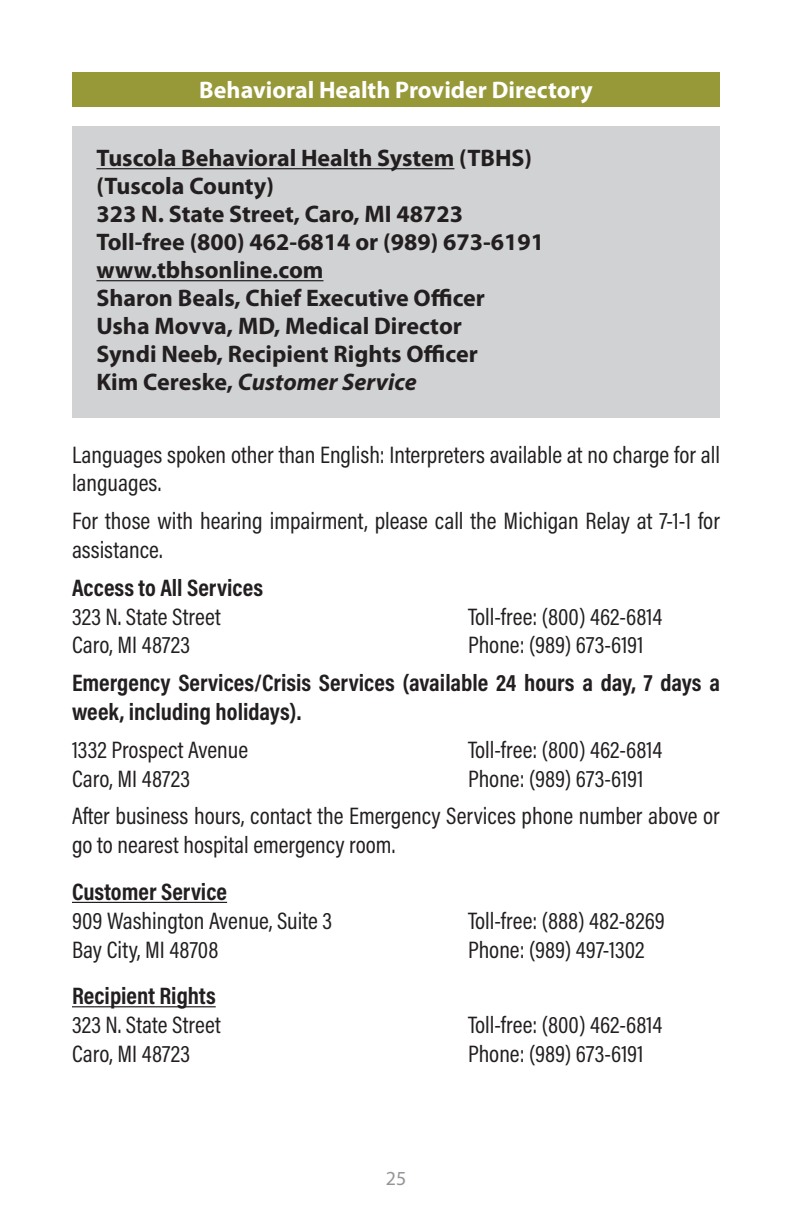
<style>
.page{position:relative;width:792px;height:1224px;background:#fff}
.page>*{position:absolute;margin:0;border:0;box-sizing:border-box;transform-origin:0 0}
.t1{font:24px/28.8px "Acumin Pro Cond";color:#231f20}
.t2{font:700 24px "Myriad Pro";color:#231f20}
.t3{font:700 24px/28.8px "Acumin Pro Cond";color:#231f20}
.t4{font:700 24px "Myriad Pro";color:#fff}
.t5{font:italic 700 24px "Myriad Pro";color:#231f20}
.t6{font:20px "Myriad Pro";color:#939598}
.s1{font-style:normal}
</style>
<div class="page">
<div style="left:72px;top:72px;width:648px;height:35px;background:#979838"></div>
<div style="left:72px;top:127px;width:648px;height:291px;background:#d1d2d4"></div>
<hr style="left:96px;top:168px;width:358px;height:1px;background:#231f20">
<hr style="left:96px;top:280px;width:227px;height:1px;background:#231f20">
<hr style="left:72px;top:902px;width:155px;height:1px;background:#231f20">
<hr style="left:72px;top:1006px;width:144px;height:1px;background:#231f20">
<p class="t4" style="left:199px;top:74px;width:395px">Behavioral Health Provider Directory</p>
<p class="t2" style="left:96px;top:143px;width:437px">Tuscola Behavioral Health System (TBHS)</p>
<p class="t2" style="left:96px;top:171px;width:179px">(Tuscola County)</p>
<p class="t2" style="left:96px;top:199px;width:368px">323 N. State Street, Caro, MI 48723</p>
<p class="t2" style="left:96px;top:227px;width:449px">Toll-free (800) 462-6814 or (989) 673-6191</p>
<p class="t2" style="left:96px;top:255px;width:229px">www.tbhsonline.com</p>
<p class="t2" style="left:96px;top:283px;width:390px">Sharon Beals, Chief Executive Officer</p>
<p class="t2" style="left:96px;top:311px;width:367px">Usha Movva, MD, Medical Director</p>
<p class="t2" style="left:96px;top:339px;width:383px">Syndi Neeb, Recipient Rights Officer</p>
<p class="t5" style="left:96px;top:367px;width:322px"><span class="s1">Kim Cereske,</span> Customer Service</p>
<p class="t1" style="left:72px;top:439px;width:650px">Languages spoken other than English: Interpreters available at no charge for all languages.</p>
<p class="t1" style="left:72px;top:506px;width:649px">For those with hearing impairment, please call the Michigan Relay at 7-1-1 for assistance.</p>
<p class="t3" style="left:72px;top:572px;width:193px">Access to All Services</p>
<p class="t1" style="left:72px;top:601px;width:150px">323 N. State Street</p>
<p class="t1" style="left:468px;top:601px;width:196px">Toll-free: (800) 462-6814</p>
<p class="t1" style="left:72px;top:630px;width:120px">Caro, MI 48723</p>
<p class="t1" style="left:468px;top:630px;width:177px">Phone: (989) 673-6191</p>
<p class="t3" style="left:72px;top:668px;width:650px">Emergency Services/Crisis Services (available 24 hours a day, 7 days a week, including holidays).</p>
<p class="t1" style="left:72px;top:735px;width:178px">1332 Prospect Avenue</p>
<p class="t1" style="left:468px;top:735px;width:196px">Toll-free: (800) 462-6814</p>
<p class="t1" style="left:72px;top:763px;width:120px">Caro, MI 48723</p>
<p class="t1" style="left:468px;top:763px;width:177px">Phone: (989) 673-6191</p>
<p class="t1" style="left:72px;top:801px;width:649px">After business hours, contact the Emergency Services phone number above or go to nearest hospital emergency room.</p>
<p class="t3" style="left:72px;top:877px;width:157px">Customer Service</p>
<p class="t1" style="left:72px;top:906px;width:262px">909 Washington Avenue, Suite 3</p>
<p class="t1" style="left:468px;top:906px;width:198px">Toll-free: (888) 482-8269</p>
<p class="t1" style="left:72px;top:934px;width:148px">Bay City, MI 48708</p>
<p class="t1" style="left:468px;top:934px;width:178px">Phone: (989) 497-1302</p>
<p class="t3" style="left:72px;top:981px;width:145px">Recipient Rights</p>
<p class="t1" style="left:72px;top:1010px;width:150px">323 N. State Street</p>
<p class="t1" style="left:468px;top:1010px;width:196px">Toll-free: (800) 462-6814</p>
<p class="t1" style="left:72px;top:1039px;width:120px">Caro, MI 48723</p>
<p class="t1" style="left:468px;top:1039px;width:177px">Phone: (989) 673-6191</p>
<p class="t6" style="left:386px;top:1166px;width:22px">25</p>
</div>
